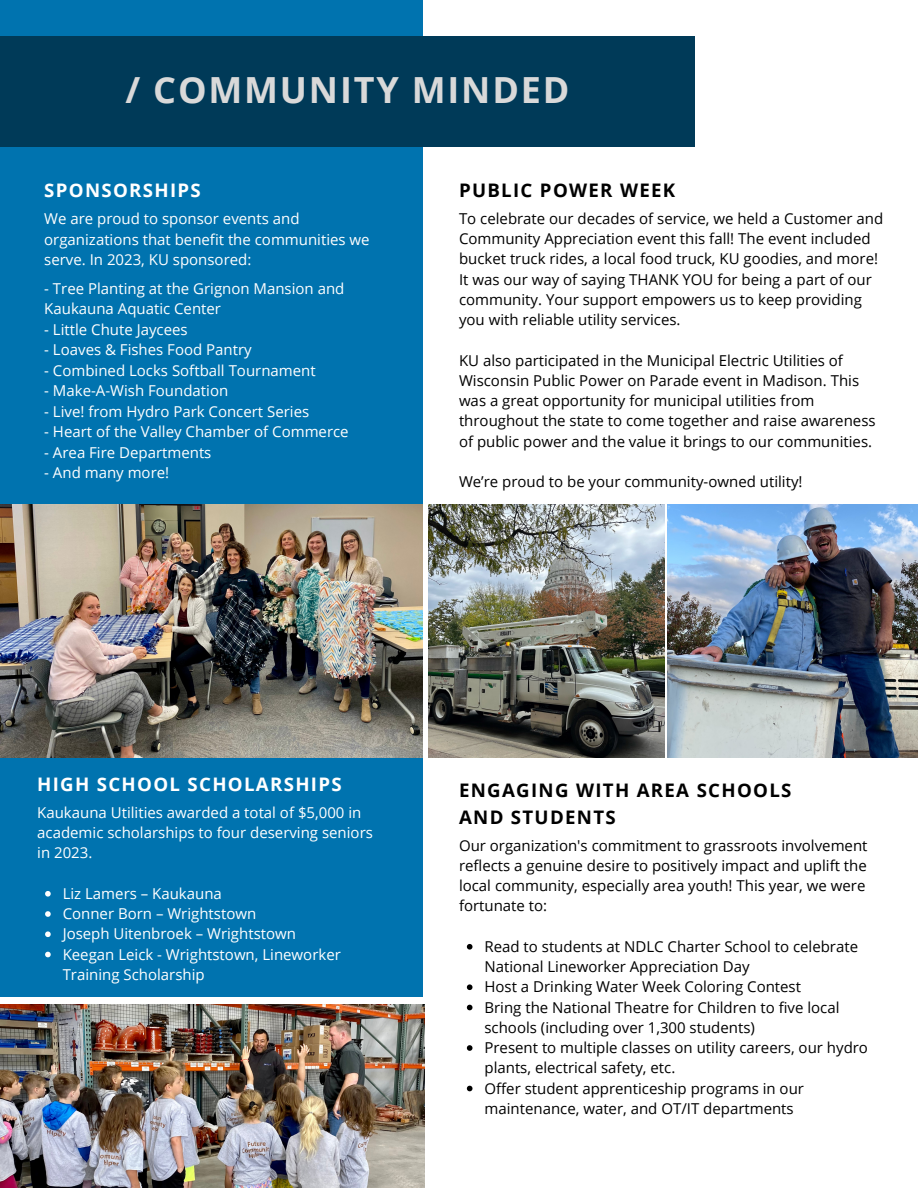
<style>
.page{position:relative;width:918px;height:1188px;background:#fff}
.page>*{position:absolute;margin:0;border:0;box-sizing:border-box;transform-origin:0 0}
.t1{font:700 36px "Open Sans";letter-spacing:.05em;color:#d9d9d9}
.t2{font:700 18.75px/27px "Open Sans";letter-spacing:.07em;color:#000}
.t3{font:700 18.75px "Open Sans";letter-spacing:.07em;color:#fff}
.t4{font:15px/20.2px "Open Sans";color:#000}
.t5{font:15px/20.5px "Open Sans";color:#fff}
</style>
<div class="page">
<div style="left:0;top:0;width:423px;height:996px;background:#0073af"></div>
<div style="left:0;top:36px;width:695px;height:111px;background:#003a58"></div>
<img style="left:0;top:504px;width:423px;height:253px">
<svg style="left:467px;top:944px;width:5px;height:6px"></svg>
<svg style="left:467px;top:984px;width:5px;height:6px"></svg>
<svg style="left:467px;top:1005px;width:5px;height:5px"></svg>
<svg style="left:467px;top:1045px;width:5px;height:6px"></svg>
<svg style="left:467px;top:1086px;width:5px;height:5px"></svg>
<svg style="left:45px;top:891px;width:6px;height:6px"></svg>
<svg style="left:45px;top:911px;width:6px;height:6px"></svg>
<svg style="left:45px;top:931px;width:6px;height:6px"></svg>
<svg style="left:45px;top:952px;width:6px;height:5px"></svg>
<img style="left:668px;top:504px;width:249px;height:253px">
<img style="left:429px;top:504px;width:236px;height:253px">
<img style="left:0;top:1004px;width:424px;height:184px">
<p class="t1" style="left:125px;top:64px;width:445px">/ COMMUNITY MINDED</p>
<p class="t3" style="left:44px;top:177px;width:158px">SPONSORSHIPS</p>
<p class="t5" style="left:44px;top:208px;width:327px">We are proud to sponsor events and organizations that benefit the communities we serve. In 2023, KU sponsored:</p>
<p class="t5" style="left:44px;top:278px;width:302px">- Tree Planting at the Grignon Mansion and<br>Kaukauna Aquatic Center</p>
<p class="t5" style="left:44px;top:319px;width:145px">- Little Chute Jaycees</p>
<p class="t5" style="left:44px;top:339px;width:209px">- Loaves &amp; Fishes Food Pantry</p>
<p class="t5" style="left:44px;top:360px;width:273px">- Combined Locks Softball Tournament</p>
<p class="t5" style="left:44px;top:380px;width:185px">- Make-A-Wish Foundation</p>
<p class="t5" style="left:44px;top:401px;width:267px">- Live! from Hydro Park Concert Series</p>
<p class="t5" style="left:44px;top:421px;width:306px">- Heart of the Valley Chamber of Commerce</p>
<p class="t5" style="left:44px;top:442px;width:169px">- Area Fire Departments</p>
<p class="t5" style="left:44px;top:462px;width:126px">- And many more!</p>
<p class="t2" style="left:459px;top:177px;width:218px">PUBLIC POWER WEEK</p>
<p class="t4" style="left:459px;top:208px;width:426px">To celebrate our decades of service, we held a Customer and Community Appreciation event this fall! The event included bucket truck rides, a local food truck, KU goodies, and more!<br>It was our way of saying THANK YOU for being a part of our community. Your support empowers us to keep providing you with reliable utility services.</p>
<p class="t4" style="left:459px;top:350px;width:418px">KU also participated in the Municipal Electric Utilities of Wisconsin Public Power on Parade event in Madison. This was a great opportunity for municipal utilities from throughout the state to come together and raise awareness of public power and the value it brings to our communities.</p>
<p class="t4" style="left:459px;top:471px;width:345px">We’re proud to be your community-owned utility!</p>
<p class="t3" style="left:37px;top:771px;width:306px">HIGH SCHOOL SCHOLARSHIPS</p>
<p class="t5" style="left:37px;top:802px;width:337px">Kaukauna Utilities awarded a total of $5,000 in academic scholarships to four deserving seniors in 2023.</p>
<p class="t5" style="left:63px;top:883px;width:161px">Liz Lamers – Kaukauna</p>
<p class="t5" style="left:63px;top:903px;width:195px">Conner Born – Wrightstown</p>
<p class="t5" style="left:63px;top:923px;width:235px">Joseph Uitenbroek – Wrightstown</p>
<p class="t5" style="left:63px;top:944px;width:280px">Keegan Leick - Wrightstown, Lineworker<br>Training Scholarship</p>
<p class="t2" style="left:459px;top:776px;width:334px">ENGAGING WITH AREA SCHOOLS<br>AND STUDENTS</p>
<p class="t4" style="left:459px;top:835px;width:410px">Our organization's commitment to grassroots involvement reflects a genuine desire to positively impact and uplift the local community, especially area youth! This year, we were fortunate to:</p>
<p class="t4" style="left:484px;top:936px;width:375px">Read to students at NDLC Charter School to celebrate<br>National Lineworker Appreciation Day</p>
<p class="t4" style="left:484px;top:976px;width:318px">Host a Drinking Water Week Coloring Contest</p>
<p class="t4" style="left:484px;top:997px;width:356px">Bring the National Theatre for Children to five local schools (including over 1,300 students)</p>
<p class="t4" style="left:484px;top:1037px;width:385px">Present to multiple classes on utility careers, our hydro plants, electrical safety, etc.</p>
<p class="t4" style="left:484px;top:1078px;width:321px">Offer student apprenticeship programs in our maintenance, water, and OT/IT departments</p>
</div>
